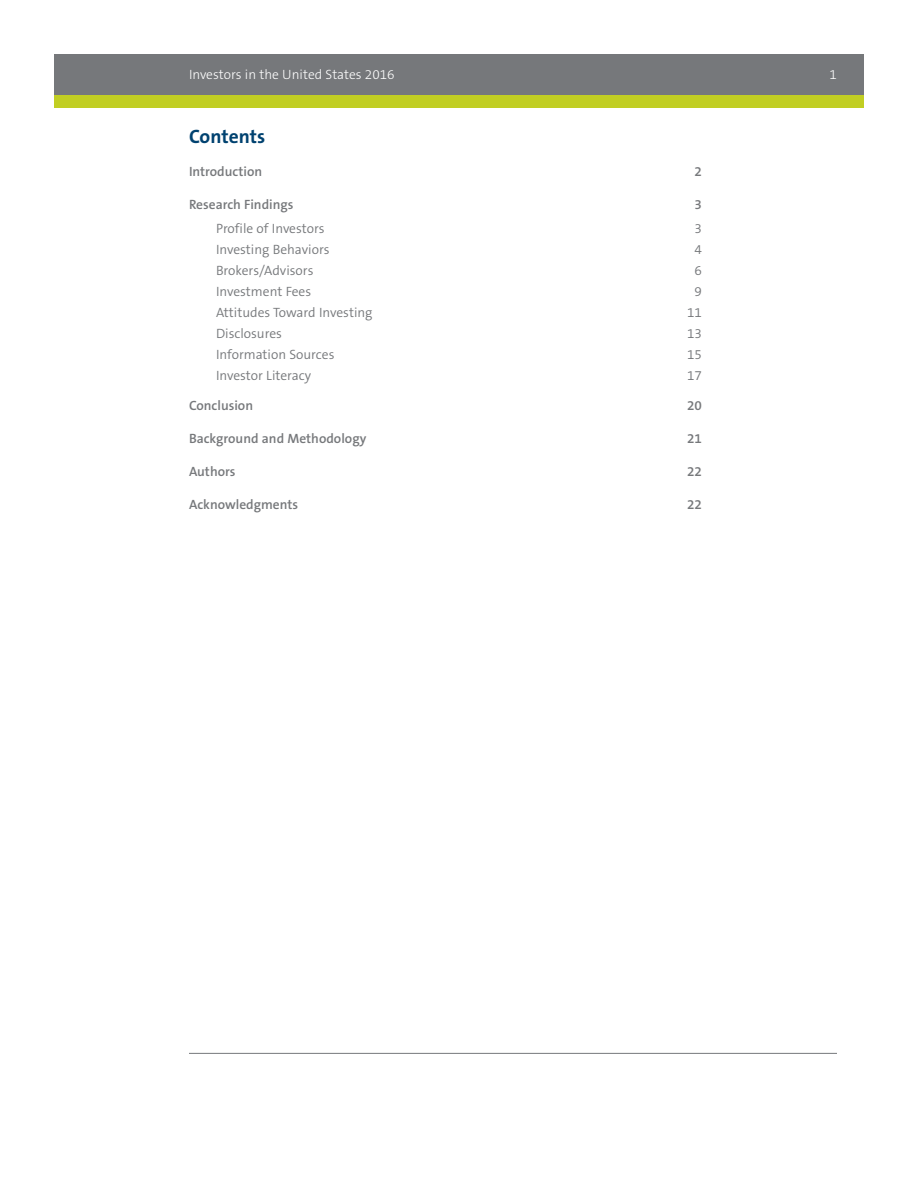
<style>
.page{position:relative;width:918px;height:1188px;background:#fff}
.page>*{position:absolute;margin:0;border:0;box-sizing:border-box;transform-origin:0 0}
.t1{font:700 19.5px "The Sans B7";color:#004270}
.toc_2{font:300 13.5px "The Sans B4";color:#76787b}
.toc_1{font:600 13.5px "The Sans B6";color:#76787b}
.t2{font:300 13.5px "The Sans B3";color:#fff}
</style>
<div class="page">
<div style="left:54px;top:54px;width:810px;height:54px;background:#c1ce23"></div>
<div style="left:54px;top:54px;width:810px;height:40px;background:#76787b"></div>
<hr style="left:189px;top:1053px;width:648px;height:1px;background:#76787b">
<p class="t2" style="left:189px;top:67px;width:207px">Investors in the United States 2016</p>
<p class="t2" style="left:830px;top:67px;width:9px">1</p>
<p class="t1" style="left:189px;top:126px;width:78px">Contents</p>
<p class="toc_1" style="left:189px;top:164px;width:75px">Introduction</p>
<p class="toc_1" style="left:695px;top:164px;width:9px">2</p>
<p class="toc_1" style="left:189px;top:197px;width:106px">Research Findings</p>
<p class="toc_1" style="left:695px;top:197px;width:9px">3</p>
<p class="toc_2" style="left:216px;top:222px;width:110px">Profile of Investors</p>
<p class="toc_2" style="left:695px;top:222px;width:9px">3</p>
<p class="toc_2" style="left:216px;top:243px;width:115px">Investing Behaviors</p>
<p class="toc_2" style="left:695px;top:243px;width:9px">4</p>
<p class="toc_2" style="left:216px;top:264px;width:99px">Brokers/Advisors</p>
<p class="toc_2" style="left:695px;top:264px;width:9px">6</p>
<p class="toc_2" style="left:216px;top:285px;width:97px">Investment Fees</p>
<p class="toc_2" style="left:695px;top:285px;width:9px">9</p>
<p class="toc_2" style="left:216px;top:306px;width:158px">Attitudes Toward Investing</p>
<p class="toc_2" style="left:687px;top:306px;width:16px">11</p>
<p class="toc_2" style="left:216px;top:327px;width:67px">Disclosures</p>
<p class="toc_2" style="left:687px;top:327px;width:16px">13</p>
<p class="toc_2" style="left:216px;top:348px;width:120px">Information Sources</p>
<p class="toc_2" style="left:687px;top:348px;width:16px">15</p>
<p class="toc_2" style="left:216px;top:369px;width:97px">Investor Literacy</p>
<p class="toc_2" style="left:687px;top:369px;width:16px">17</p>
<p class="toc_1" style="left:189px;top:398px;width:66px">Conclusion</p>
<p class="toc_1" style="left:687px;top:398px;width:16px">20</p>
<p class="toc_1" style="left:189px;top:431px;width:179px">Background and Methodology</p>
<p class="toc_1" style="left:687px;top:431px;width:16px">21</p>
<p class="toc_1" style="left:189px;top:464px;width:48px">Authors</p>
<p class="toc_1" style="left:687px;top:464px;width:16px">22</p>
<p class="toc_1" style="left:189px;top:497px;width:111px">Acknowledgments</p>
<p class="toc_1" style="left:687px;top:497px;width:16px">22</p>
</div>
